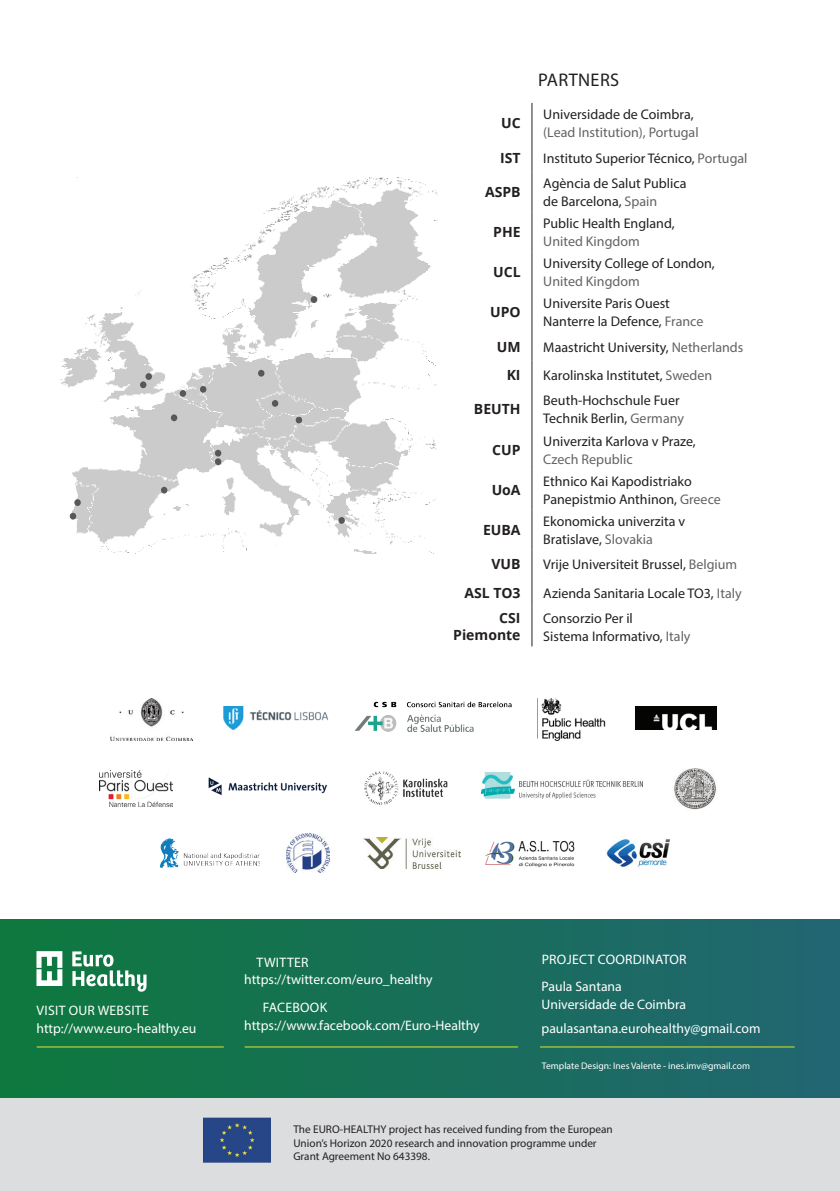
<style>
.page{position:relative;width:840px;height:1191px;background:#fff}
.page>*{position:absolute;margin:0;border:0;box-sizing:border-box;transform-origin:0 0}
.t1{font:18.4px "Myriad Pro";letter-spacing:.02em;color:#231f20}
.t2{font:14px/18px "Myriad Pro";color:#231f20}
.t3{font:14px "Myriad Pro";color:#636366}
.t4{font:700 14px/16.8px "Open Sans";color:#231f20;text-align:right}
.t5{font:13.8px/18px "Myriad Pro";color:#fff}
.t6{font:11.2px/13.4px "Myriad Pro";color:#231f20}
.t7{font:9.6px "Myriad Pro";color:#fff}
.s1{color:#636366}
</style>
<div class="page">
<div style="left:0;top:1090px;width:839px;height:101px;background:#dcdddf"></div>
<img style="left:203px;top:1117px;width:67px;height:45px">
<div style="left:0;top:919px;width:839px;height:178px;background:linear-gradient(to right,#0f793d,#226672)"></div>
<img style="left:60px;top:177px;width:378px;height:376px">
<svg style="left:70px;top:513px;width:6px;height:6px"></svg>
<div style="left:74px;top:499px;width:7px;height:7px;background:#57585a;border-radius:50%"></div>
<svg style="left:215px;top:450px;width:6px;height:6px"></svg>
<div style="left:338px;top:517px;width:7px;height:7px;background:#57585a;border-radius:50%"></div>
<svg style="left:161px;top:487px;width:6px;height:6px"></svg>
<div style="left:171px;top:414px;width:6px;height:7px;background:#57585a;border-radius:50%"></div>
<div style="left:140px;top:381px;width:6px;height:7px;background:#57585a;border-radius:50%"></div>
<div style="left:179px;top:390px;width:7px;height:7px;background:#57585a;border-radius:50%"></div>
<div style="left:200px;top:386px;width:6px;height:7px;background:#57585a;border-radius:50%"></div>
<svg style="left:258px;top:370px;width:6px;height:6px"></svg>
<div style="left:272px;top:400px;width:6px;height:7px;background:#57585a;border-radius:50%"></div>
<div style="left:295px;top:417px;width:7px;height:6px;background:#57585a;border-radius:50%"></div>
<div style="left:310px;top:296px;width:7px;height:7px;background:#57585a;border-radius:50%"></div>
<div style="left:145px;top:373px;width:7px;height:7px;background:#57585a;border-radius:50%"></div>
<div style="left:215px;top:458px;width:6px;height:7px;background:#57585a;border-radius:50%"></div>
<hr style="left:531px;top:103px;width:1px;height:40px;background:#231f20">
<svg style="left:531px;top:143px;width:1px;height:28px"></svg>
<hr style="left:531px;top:171px;width:1px;height:41px;background:#231f20">
<hr style="left:531px;top:212px;width:1px;height:40px;background:#231f20">
<hr style="left:531px;top:252px;width:1px;height:40px;background:#231f20">
<hr style="left:531px;top:292px;width:1px;height:40px;background:#231f20">
<svg style="left:531px;top:332px;width:1px;height:57px"></svg>
<hr style="left:531px;top:389px;width:1px;height:40px;background:#231f20">
<hr style="left:531px;top:429px;width:1px;height:40px;background:#231f20">
<hr style="left:531px;top:469px;width:1px;height:40px;background:#231f20">
<hr style="left:531px;top:509px;width:1px;height:40px;background:#231f20">
<svg style="left:531px;top:549px;width:1px;height:57px"></svg>
<hr style="left:531px;top:606px;width:1px;height:40px;background:#231f20">
<img style="left:354px;top:702px;width:157px;height:29px">
<img style="left:223px;top:706px;width:106px;height:25px">
<img style="left:111px;top:698px;width:81px;height:42px">
<img style="left:635px;top:706px;width:81px;height:24px">
<img style="left:99px;top:770px;width:73px;height:36px">
<img style="left:364px;top:771px;width:84px;height:34px">
<img style="left:481px;top:772px;width:161px;height:26px">
<img style="left:674px;top:768px;width:42px;height:42px">
<img style="left:537px;top:698px;width:69px;height:44px">
<img style="left:208px;top:777px;width:119px;height:19px">
<img style="left:160px;top:838px;width:99px;height:29px">
<img style="left:606px;top:839px;width:65px;height:28px">
<img style="left:363px;top:837px;width:97px;height:31px">
<img style="left:485px;top:840px;width:90px;height:28px">
<img style="left:286px;top:833px;width:43px;height:39px">
<hr style="left:37px;top:1046px;width:186px;height:1px;background:#a6c639">
<hr style="left:245px;top:1046px;width:272px;height:1px;background:#a6c639">
<hr style="left:540px;top:1046px;width:253px;height:1px;background:#a6c639">
<svg style="left:72px;top:951px;width:74px;height:40px"></svg>
<svg style="left:36px;top:951px;width:26px;height:35px"></svg>
<p class="t4" style="left:501px;top:114px;width:21px">UC</p>
<h1 class="t1" style="left:538px;top:68px;width:83px">PARTNERS</h1>
<p class="t2" style="left:543px;top:105px;width:152px">Universidade de Coimbra,</p>
<p class="t3" style="left:543px;top:124px;width:157px">(Lead Institution), Portugal</p>
<p class="t4" style="left:500px;top:149px;width:22px">IST</p>
<p class="t2" style="left:543px;top:149px;width:206px">Instituto Superior Técnico, <span class="s1">Portugal</span></p>
<p class="t4" style="left:484px;top:183px;width:37px">ASPB</p>
<p class="t2" style="left:543px;top:174px;width:144px">Agència de Salut Publica de Barcelona, <span class="s1">Spain</span></p>
<p class="t4" style="left:493px;top:223px;width:29px">PHE</p>
<p class="t2" style="left:543px;top:214px;width:133px">Public Health England,</p>
<p class="t3" style="left:543px;top:233px;width:98px">United Kingdom</p>
<p class="t4" style="left:493px;top:263px;width:29px">UCL</p>
<p class="t2" style="left:543px;top:254px;width:173px">University College of London,</p>
<p class="t3" style="left:543px;top:273px;width:98px">United Kingdom</p>
<p class="t4" style="left:490px;top:303px;width:32px">UPO</p>
<p class="t2" style="left:543px;top:294px;width:161px">Universite Paris Ouest<br>Nanterre la Defence, <span class="s1">France</span></p>
<p class="t4" style="left:496px;top:338px;width:25px">UM</p>
<p class="t2" style="left:543px;top:338px;width:201px">Maastricht University, <span class="s1">Netherlands</span></p>
<p class="t4" style="left:506px;top:366px;width:15px">KI</p>
<p class="t2" style="left:543px;top:366px;width:170px">Karolinska Institutet, <span class="s1">Sweden</span></p>
<p class="t4" style="left:473px;top:400px;width:48px">BEUTH</p>
<p class="t2" style="left:543px;top:391px;width:142px">Beuth-Hochschule Fuer<br>Technik Berlin, <span class="s1">Germany</span></p>
<p class="t4" style="left:492px;top:441px;width:30px">CUP</p>
<p class="t2" style="left:543px;top:431px;width:154px">Univerzita Karlova v Praze,</p>
<p class="t3" style="left:543px;top:450px;width:91px">Czech Republic</p>
<p class="t4" style="left:491px;top:481px;width:30px">UoA</p>
<p class="t2" style="left:543px;top:472px;width:179px">Ethnico Kai Kapodistriako<br>Panepistmio Anthinon, <span class="s1">Greece</span></p>
<p class="t4" style="left:483px;top:521px;width:39px">EUBA</p>
<p class="t2" style="left:543px;top:512px;width:143px">Ekonomicka univerzita v<br>Bratislave, <span class="s1">Slovakia</span></p>
<p class="t4" style="left:491px;top:555px;width:31px">VUB</p>
<p class="t2" style="left:543px;top:555px;width:195px">Vrije Universiteit Brussel, <span class="s1">Belgium</span></p>
<p class="t4" style="left:464px;top:583px;width:58px">ASL TO3</p>
<p class="t2" style="left:543px;top:583px;width:200px">Azienda Sanitaria Locale TO3, <span class="s1">Italy</span></p>
<p class="t4" style="left:453px;top:609px;width:69px">CSI<br>Piemonte</p>
<p class="t2" style="left:543px;top:609px;width:149px">Consorzio Per il<br>Sistema Informativo, <span class="s1">Italy</span></p>
<p class="t5" style="left:36px;top:1001px;width:161px">VISIT OUR WEBSITE http://www.euro-healthy.eu</p>
<p class="t5" style="left:244px;top:952px;width:190px;text-indent:12px">TWITTER https://twitter.com/euro_healthy</p>
<p class="t5" style="left:244px;top:998px;width:237px;text-indent:19px">FACEBOOK https://www.facebook.com/Euro-Healthy</p>
<p class="t5" style="left:541px;top:945px;width:146px;line-height:27.6px">PROJECT COORDINATOR<br>Paula Santana</p>
<p class="t5" style="left:541px;top:992px;width:220px;line-height:23.8px">Universidade de Coimbra paulasantana.eurohealthy@gmail.com</p>
<p class="t7" style="left:541px;top:1060px;width:209px">Template Design: Ines Valente - ines.imv@gmail.com</p>
<p class="t6" style="left:293px;top:1122px;width:321px">The EURO-HEALTHY project has received funding from the European<br>Union’s Horizon 2020 research and innovation programme under<br>Grant Agreement No 643398.</p>
</div>
